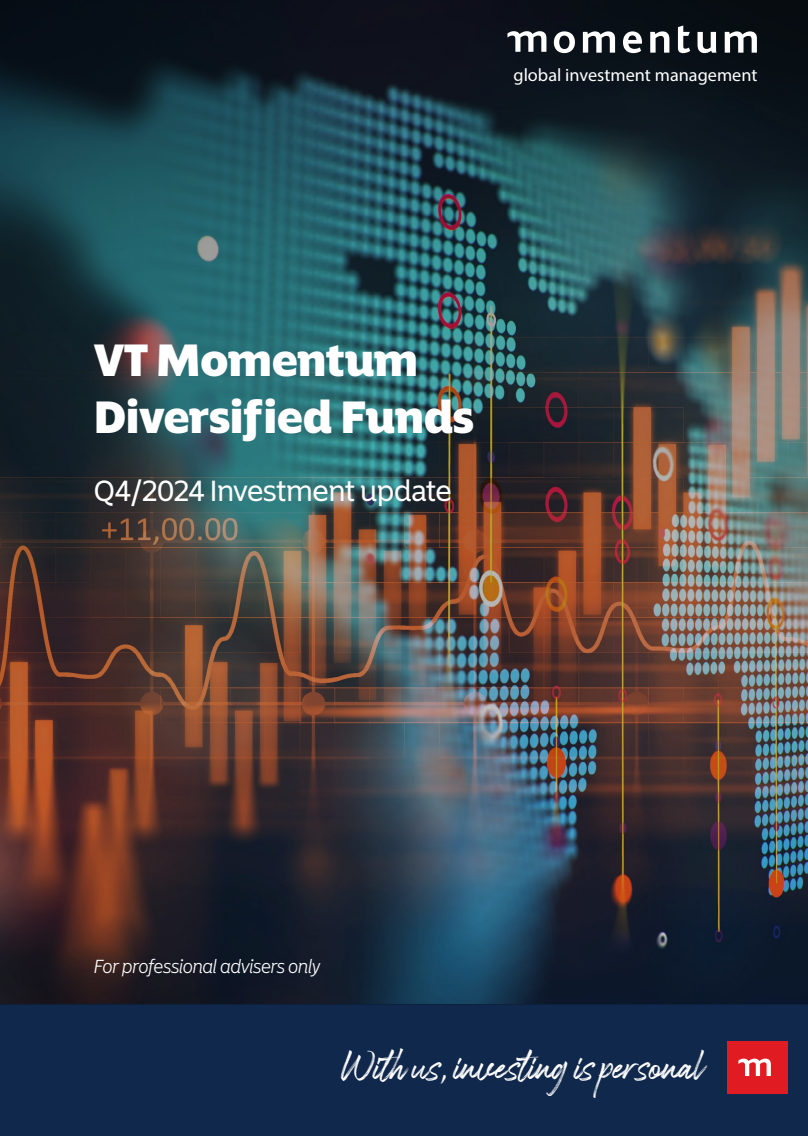
<style>
.page{position:relative;width:808px;height:1136px;background:#fff}
.page>*{position:absolute;margin:0;border:0;box-sizing:border-box;transform-origin:0 0}
.t1{font:800 46.5px/57.8px "The Curve";letter-spacing:-.025em;color:#fff}
.t2{font:30px "The Curve";letter-spacing:-.025em;color:#fff}
.t3{font:28.5px "Espander";letter-spacing:-.025em;color:#fff}
.t4{font:italic 300 19.5px "The Curve";letter-spacing:-.025em;color:#fff}
.t5{font:18px "Myriad Pro";color:#fff}
</style>
<div class="page">
<div style="left:0;top:1003px;width:808px;height:132px;background:#10284c"></div>
<div style="left:727px;top:1040px;width:61px;height:53px;background:#e11b22"></div>
<svg style="left:738px;top:1058px;width:33px;height:17px"></svg>
<img style="left:0;top:0;width:808px;height:1003px">
<svg style="left:554px;top:26px;width:203px;height:27px"></svg>
<svg style="left:507px;top:31px;width:39px;height:21px"></svg>
<p class="t5" style="left:513px;top:64px;width:245px">global investment management</p>
<h1 class="t1" style="left:94px;top:329px;width:383px">VT Momentum<br>Diversified Funds</h1>
<h2 class="t2" style="left:94px;top:472px;width:360px">Q4/2024 Investment update</h2>
<p class="t4" style="left:94px;top:953px;width:228px">For professional advisers only</p>
<h3 class="t3" style="left:341px;top:1052px;width:365px">With us, investing is personal</h3>
</div>
